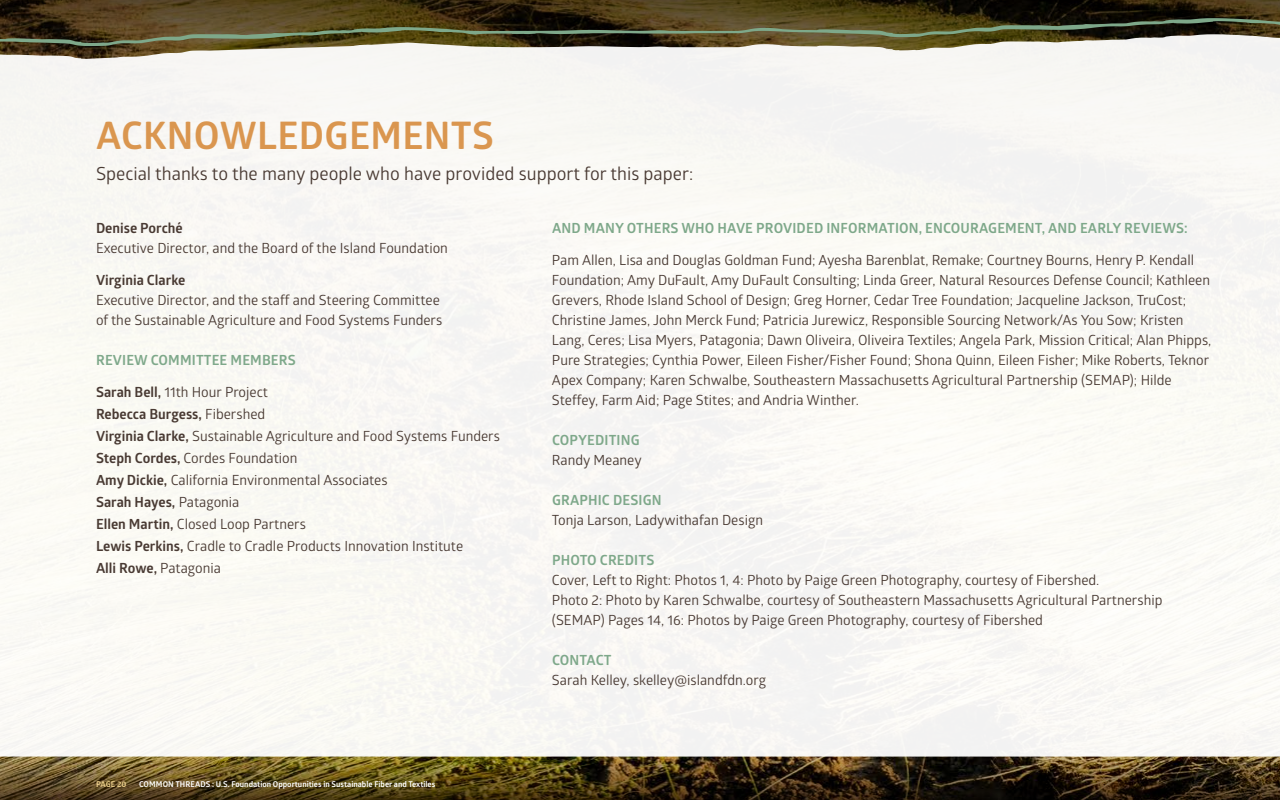
<style>
.page{position:relative;width:1280px;height:800px;background:#fff}
.page>*{position:absolute;margin:0;border:0;box-sizing:border-box;transform-origin:0 0}
.t1{font:700 38px "Glober";letter-spacing:.01em;color:#da964f}
.t2{font:18px "Glober";color:#493a33}
.t3{font:14px/20px "Glober";color:#493a33}
.t4{font:700 14px "Glober";letter-spacing:.01em;color:#7ea88a}
.t5{font:700 14px "Glober";color:#493a33}
.t6{font:700 8px "Glober";color:#fff}
.t7{font:700 8px "Glober";letter-spacing:-.005em;color:#f0d38d}
.s1{font-weight:700}
</style>
<div class="page">
<svg style="left:0;top:0;width:1280px;height:18px;background:#3b2e12"></svg>
<img style="left:0;top:757px;width:1280px;height:43px">
<svg style="left:0;top:18px;width:1280px;height:16px;background:#4b4628"></svg>
<div style="left:0;top:34px;width:1280px;height:723px;background:#f9f8f4"></div>
<h1 class="t1" style="left:96px;top:108px;width:399px">ACKNOWLEDGEMENTS</h1>
<p class="t2" style="left:96px;top:161px;width:599px">Special thanks to the many people who have provided support for this paper:</p>
<p class="t5" style="left:96px;top:218px;width:88px">Denise Porché</p>
<p class="t3" style="left:96px;top:237px;width:353px">Executive Director, and the Board of the Island Foundation</p>
<p class="t5" style="left:96px;top:270px;width:91px">Virginia Clarke</p>
<p class="t3" style="left:96px;top:289px;width:348px">Executive Director, and the staff and Steering Committee of the Sustainable Agriculture and Food Systems Funders</p>
<p class="t4" style="left:96px;top:350px;width:201px">REVIEW COMMITTEE MEMBERS</p>
<p class="t3" style="left:96px;top:380px;width:405px;line-height:22px"><span class="s1">Sarah Bell,</span> 11th Hour Project<br><span class="s1">Rebecca Burgess,</span> Fibershed<br><span class="s1">Virginia Clarke,</span> Sustainable Agriculture and Food Systems Funders <span class="s1">Steph Cordes,</span> Cordes Foundation<br><span class="s1">Amy Dickie,</span> California Environmental Associates<br><span class="s1">Sarah Hayes,</span> Patagonia<br><span class="s1">Ellen Martin,</span> Closed Loop Partners<br><span class="s1">Lewis Perkins,</span> Cradle to Cradle Products Innovation Institute<br><span class="s1">Alli Rowe,</span> Patagonia</p>
<p class="t4" style="left:552px;top:218px;width:637px">AND MANY OTHERS WHO HAVE PROVIDED INFORMATION, ENCOURAGEMENT, AND EARLY REVIEWS:</p>
<p class="t3" style="left:552px;top:249px;width:661px">Pam Allen, Lisa and Douglas Goldman Fund; Ayesha Barenblat, Remake; Courtney Bourns, Henry P. Kendall Foundation; Amy DuFault, Amy DuFault Consulting; Linda Greer, Natural Resources Defense Council; Kathleen Grevers, Rhode Island School of Design; Greg Horner, Cedar Tree Foundation; Jacqueline Jackson, TruCost; Christine James, John Merck Fund; Patricia Jurewicz, Responsible Sourcing Network/As You Sow; Kristen Lang, Ceres; Lisa Myers, Patagonia; Dawn Oliveira, Oliveira Textiles; Angela Park, Mission Critical; Alan Phipps, Pure Strategies; Cynthia Power, Eileen Fisher/Fisher Found; Shona Quinn, Eileen Fisher; Mike Roberts, Teknor Apex Company; Karen Schwalbe, Southeastern Massachusetts Agricultural Partnership (SEMAP); Hilde Steffey, Farm Aid; Page Stites; and Andria Winther.</p>
<p class="t4" style="left:552px;top:430px;width:89px">COPYEDITING</p>
<p class="t3" style="left:552px;top:449px;width:91px">Randy Meaney</p>
<p class="t4" style="left:552px;top:490px;width:111px">GRAPHIC DESIGN</p>
<p class="t3" style="left:552px;top:509px;width:213px">Tonja Larson, Ladywithafan Design</p>
<p class="t4" style="left:552px;top:550px;width:104px">PHOTO CREDITS</p>
<p class="t3" style="left:552px;top:569px;width:612px">Cover, Left to Right: Photos 1, 4: Photo by Paige Green Photography, courtesy of Fibershed.<br>Photo 2: Photo by Karen Schwalbe, courtesy of Southeastern Massachusetts Agricultural Partnership (SEMAP) Pages 14, 16: Photos by Paige Green Photography, courtesy of Fibershed</p>
<p class="t4" style="left:552px;top:650px;width:61px">CONTACT</p>
<p class="t3" style="left:552px;top:669px;width:216px">Sarah Kelley, skelley@islandfdn.org</p>
<p class="t7" style="left:96px;top:779px;width:32px">PAGE 20</p>
<p class="t6" style="left:139px;top:779px;width:298px">COMMON THREADS : U.S. Foundation Opportunities in Sustainable Fiber and Textiles</p>
</div>
